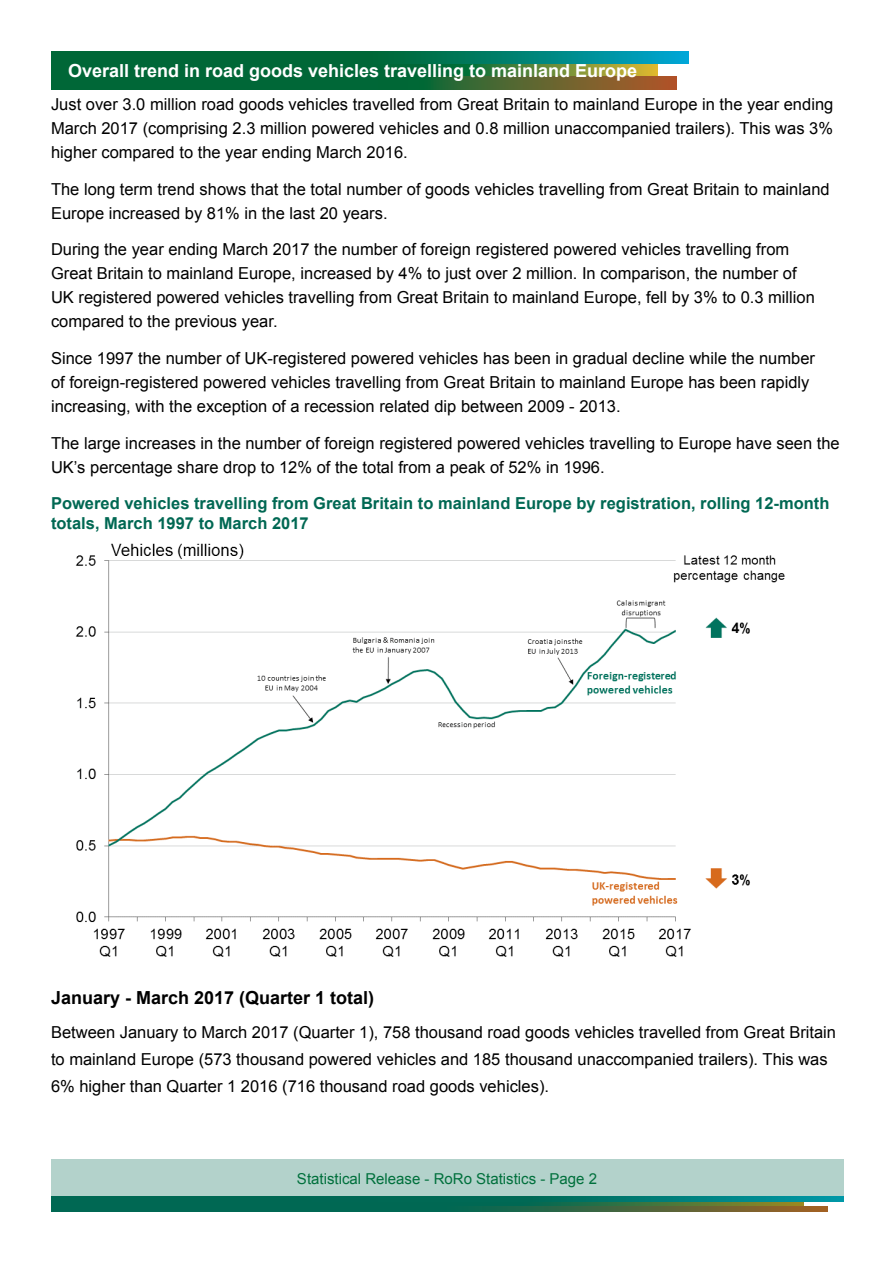
<style>
.page{position:relative;width:893px;height:1263px;background:#fff}
.page>*{position:absolute;margin:0;border:0;box-sizing:border-box;transform-origin:0 0}
.t1{font:700 18px "Arial";color:#fff}
.t2{font:700 18px "Arial";color:#000}
.t3{font:16.5px/24px "Arial";color:#000}
.t4{font:700 16.5px/19.8px "Arial";color:#006853}
.t5{font:15px "Arial";color:#00703c}
</style>
<div class="page">
<svg style="left:51px;top:1201px;width:753px;height:6px;background:#176c4d"></svg>
<svg style="left:51px;top:1196px;width:792px;height:5px;background:#007164"></svg>
<svg style="left:51px;top:1207px;width:777px;height:5px;background:#256647"></svg>
<div style="left:51px;top:1160px;width:792px;height:36px;background:#b3d2cb"></div>
<svg style="left:51px;top:64px;width:606px;height:13px;background:#247336"></svg>
<svg style="left:51px;top:51px;width:638px;height:13px;background:#00765a"></svg>
<svg style="left:51px;top:77px;width:625px;height:12px;background:#286533"></svg>
<img style="left:75px;top:543px;width:710px;height:414px">
<p class="t1" style="left:68px;top:58px;width:571px">Overall trend in road goods vehicles travelling to mainland Europe</p>
<p class="t3" style="left:51px;top:92px;width:784px;text-align:justify">Just over 3.0 million road goods vehicles travelled from Great Britain to mainland Europe in the year ending March 2017 (comprising 2.3 million powered vehicles and 0.8 million unaccompanied trailers). This was 3% higher compared to the year ending March 2016.</p>
<p class="t3" style="left:51px;top:177px;width:780px">The long term trend shows that the total number of goods vehicles travelling from Great Britain to mainland<br>Europe increased by 81% in the last 20 years.</p>
<p class="t3" style="left:51px;top:238px;width:765px">During the year ending March 2017 the number of foreign registered powered vehicles travelling from Great Britain to mainland Europe, increased by 4% to just over 2 million. In comparison, the number of UK registered powered vehicles travelling from Great Britain to mainland Europe, fell by 3% to 0.3 million compared to the previous year.</p>
<p class="t3" style="left:51px;top:347px;width:765px">Since 1997 the number of UK-registered powered vehicles has been in gradual decline while the number of foreign-registered powered vehicles travelling from Great Britain to mainland Europe has been rapidly increasing, with the exception of a recession related dip between 2009 - 2013.</p>
<p class="t3" style="left:51px;top:431px;width:790px">The large increases in the number of foreign registered powered vehicles travelling to Europe have seen the<br>UK’s percentage share drop to 12% of the total from a peak of 52% in 1996.</p>
<p class="t4" style="left:51px;top:494px;width:780px">Powered vehicles travelling from Great Britain to mainland Europe by registration, rolling 12-month totals, March 1997 to March 2017</p>
<p class="t2" style="left:51px;top:985px;width:325px">January - March 2017 (Quarter 1 total)</p>
<p class="t3" style="left:51px;top:1018px;width:787px;line-height:27px">Between January to March 2017 (Quarter 1), 758 thousand road goods vehicles travelled from Great Britain to mainland Europe (573 thousand powered vehicles and 185 thousand unaccompanied trailers). This was<br>6% higher than Quarter 1 2016 (716 thousand road goods vehicles).</p>
<p class="t5" style="left:297px;top:1168px;width:302px">Statistical Release - RoRo Statistics - Page 2</p>
</div>
